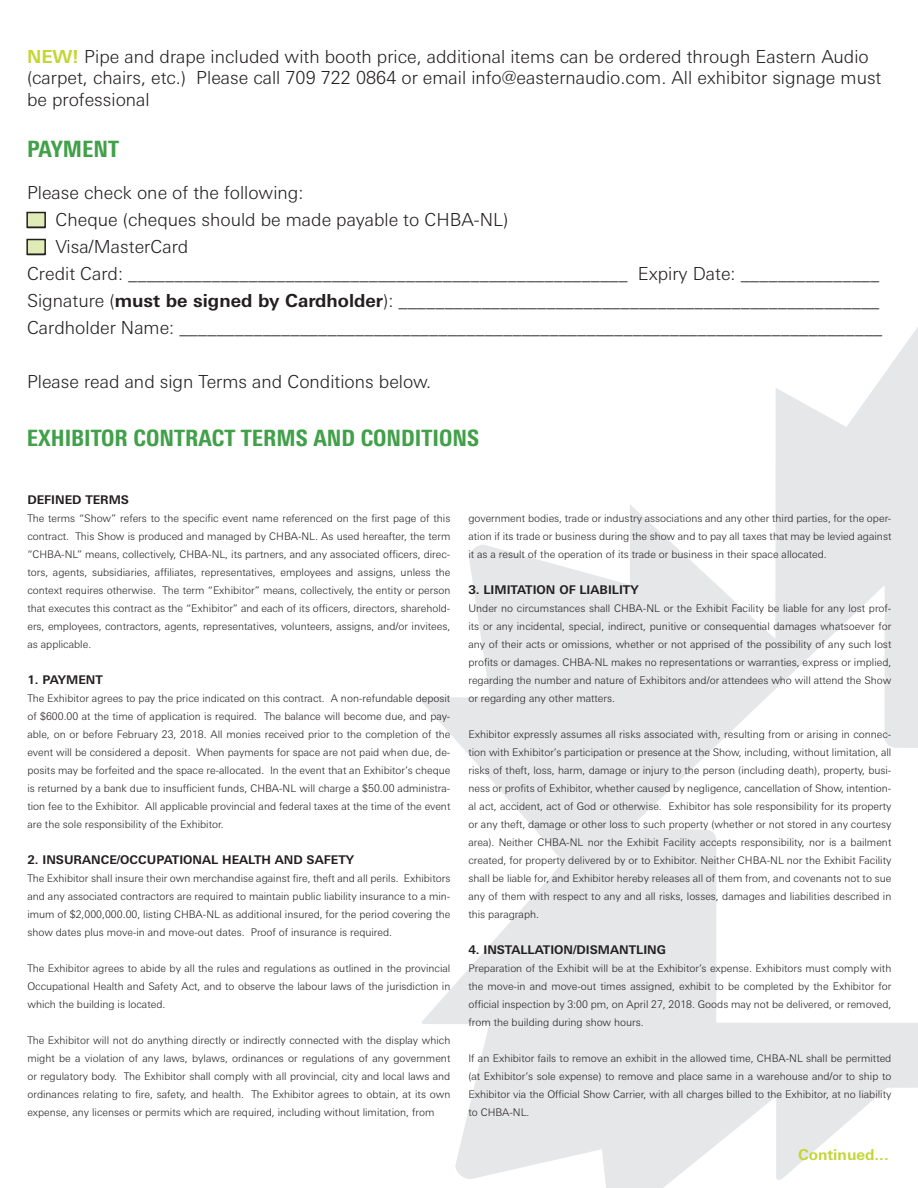
<style>
.page{position:relative;width:918px;height:1188px;background:#fff}
.page>*{position:absolute;margin:0;border:0;box-sizing:border-box;transform-origin:0 0}
.t1{font:800 condensed 22.5px "Linotype Univers";color:#41a049}
.t2{font:300 18px/21.6px "Linotype Univers Basic";color:#231f20}
.t3{font:700 15px "Linotype Univers Basic";color:#c4d634}
.t4{font:700 12px "Linotype Univers Basic";color:#231f20}
.t5{font:300 10.5px/18px "Linotype Univers Basic";color:#231f20;text-align:justify}
.s1{font-weight:700;color:#c4d634}
.s2{font-weight:700}
</style>
<div class="page">
<svg style="left:418px;top:327px;width:500px;height:861px"></svg>
<div style="left:27px;top:213px;width:18px;height:14px;background:#e1ebb7"></div>
<div style="left:26px;top:212px;width:20px;height:16px;border:2px solid #231f20"></div>
<div style="left:27px;top:240px;width:18px;height:14px;background:#e1ebb7"></div>
<div style="left:26px;top:239px;width:20px;height:16px;border:2px solid #231f20"></div>
<p class="t2" style="left:27px;top:45px;width:856px"><span class="s1">NEW!</span> Pipe and drape included with booth price, additional items can be ordered through Eastern Audio (carpet, chairs, etc.) Please call 709 722 0864 or email info@easternaudio.com. All exhibitor signage must be professional</p>
<p class="t1" style="left:27px;top:135px;width:94px">PAYMENT</p>
<p class="t2" style="left:27px;top:182px;width:278px">Please check one of the following:</p>
<p class="t2" style="left:27px;top:209px;width:483px">__ Cheque (cheques should be made payable to CHBA-NL)</p>
<p class="t2" style="left:27px;top:236px;width:163px">__ Visa/MasterCard</p>
<p class="t2" style="left:27px;top:263px;width:854px">Credit Card: ______________________________________________________ Expiry Date: _______________</p>
<p class="t2" style="left:27px;top:290px;width:854px">Signature (<span class="s2">must be signed by Cardholder</span>): ____________________________________________________</p>
<p class="t2" style="left:27px;top:317px;width:857px">Cardholder Name: ____________________________________________________________________________</p>
<p class="t2" style="left:27px;top:371px;width:406px">Please read and sign Terms and Conditions below.</p>
<p class="t1" style="left:27px;top:424px;width:454px">EXHIBITOR CONTRACT TERMS AND CONDITIONS</p>
<p class="t4" style="left:27px;top:492px;width:103px">DEFINED TERMS</p>
<p class="t5" style="left:27px;top:509px;width:425px">The terms “Show” refers to the specific event name referenced on the first page of this contract. This Show is produced and managed by CHBA-NL. As used hereafter, the term “CHBA-NL” means, collectively, CHBA-NL, its partners, and any associated officers, direc&shy;tors, agents, subsidiaries, affiliates, representatives, employees and assigns, unless the context requires otherwise. The term “Exhibitor” means, collectively, the entity or person that executes this contract as the “Exhibitor” and each of its officers, directors, sharehold&shy;ers, employees, contractors, agents, representatives, volunteers, assigns, and/or invitees, as applicable.</p>
<p class="t4" style="left:27px;top:672px;width:77px">1. PAYMENT</p>
<p class="t5" style="left:27px;top:689px;width:425px">The Exhibitor agrees to pay the price indicated on this contract. A non-refundable deposit of $600.00 at the time of application is required. The balance will become due, and pay&shy;able, on or before February 23, 2018. All monies received prior to the completion of the event will be considered a deposit. When payments for space are not paid when due, de&shy;posits may be forfeited and the space re-allocated. In the event that an Exhibitor’s cheque is returned by a bank due to insufficient funds, CHBA-NL will charge a $50.00 administra&shy;tion fee to the Exhibitor. All applicable provincial and federal taxes at the time of the event are the sole responsibility of the Exhibitor.</p>
<p class="t4" style="left:27px;top:852px;width:328px">2. INSURANCE/OCCUPATIONAL HEALTH AND SAFETY</p>
<p class="t5" style="left:27px;top:869px;width:425px">The Exhibitor shall insure their own merchandise against fire, theft and all perils. Exhibitors and any associated contractors are required to maintain public liability insurance to a min&shy;imum of $2,000,000.00, listing CHBA-NL as additional insured, for the period covering the show dates plus move-in and move-out dates. Proof of insurance is required.</p>
<p class="t5" style="left:27px;top:959px;width:425px">The Exhibitor agrees to abide by all the rules and regulations as outlined in the provincial Occupational Health and Safety Act, and to observe the labour laws of the jurisdiction in which the building is located.</p>
<p class="t5" style="left:27px;top:1031px;width:425px">The Exhibitor will not do anything directly or indirectly connected with the display which might be a violation of any laws, bylaws, ordinances or regulations of any government or regulatory body. The Exhibitor shall comply with all provincial, city and local laws and ordinances relating to fire, safety, and health. The Exhibitor agrees to obtain, at its own expense, any licenses or permits which are required, including without limitation, from</p>
<p class="t5" style="left:468px;top:509px;width:425px">government bodies, trade or industry associations and any other third parties, for the oper&shy;ation if its trade or business during the show and to pay all taxes that may be levied against it as a result of the operation of its trade or business in their space allocated.</p>
<p class="t4" style="left:468px;top:582px;width:172px">3. LIMITATION OF LIABILITY</p>
<p class="t5" style="left:468px;top:599px;width:425px">Under no circumstances shall CHBA-NL or the Exhibit Facility be liable for any lost prof&shy;its or any incidental, special, indirect, punitive or consequential damages whatsoever for any of their acts or omissions, whether or not apprised of the possibility of any such lost profits or damages. CHBA-NL makes no representations or warranties, express or implied, regarding the number and nature of Exhibitors and/or attendees who will attend the Show or regarding any other matters.</p>
<p class="t5" style="left:468px;top:725px;width:425px">Exhibitor expressly assumes all risks associated with, resulting from or arising in connec&shy;tion with Exhibitor’s participation or presence at the Show, including, without limitation, all risks of theft, loss, harm, damage or injury to the person (including death), property, busi&shy;ness or profits of Exhibitor, whether caused by negligence, cancellation of Show, intention&shy;al act, accident, act of God or otherwise. Exhibitor has sole responsibility for its property or any theft, damage or other loss to such property (whether or not stored in any courtesy area). Neither CHBA-NL nor the Exhibit Facility accepts responsibility, nor is a bailment created, for property delivered by or to Exhibitor. Neither CHBA-NL nor the Exhibit Facility shall be liable for, and Exhibitor hereby releases all of them from, and covenants not to sue any of them with respect to any and all risks, losses, damages and liabilities described in this paragraph.</p>
<p class="t4" style="left:468px;top:942px;width:199px">4. INSTALLATION/DISMANTLING</p>
<p class="t5" style="left:468px;top:959px;width:425px">Preparation of the Exhibit will be at the Exhibitor’s expense. Exhibitors must comply with the move-in and move-out times assigned, exhibit to be completed by the Exhibitor for official inspection by 3:00 pm, on April 27, 2018. Goods may not be delivered, or removed, from the building during show hours.</p>
<p class="t5" style="left:468px;top:1049px;width:425px">If an Exhibitor fails to remove an exhibit in the allowed time, CHBA-NL shall be permitted (at Exhibitor’s sole expense) to remove and place same in a warehouse and/or to ship to Exhibitor via the Official Show Carrier, with all charges billed to the Exhibitor, at no liability to CHBA-NL.</p>
<p class="t3" style="left:798px;top:1145px;width:92px">Continued...</p>
</div>
